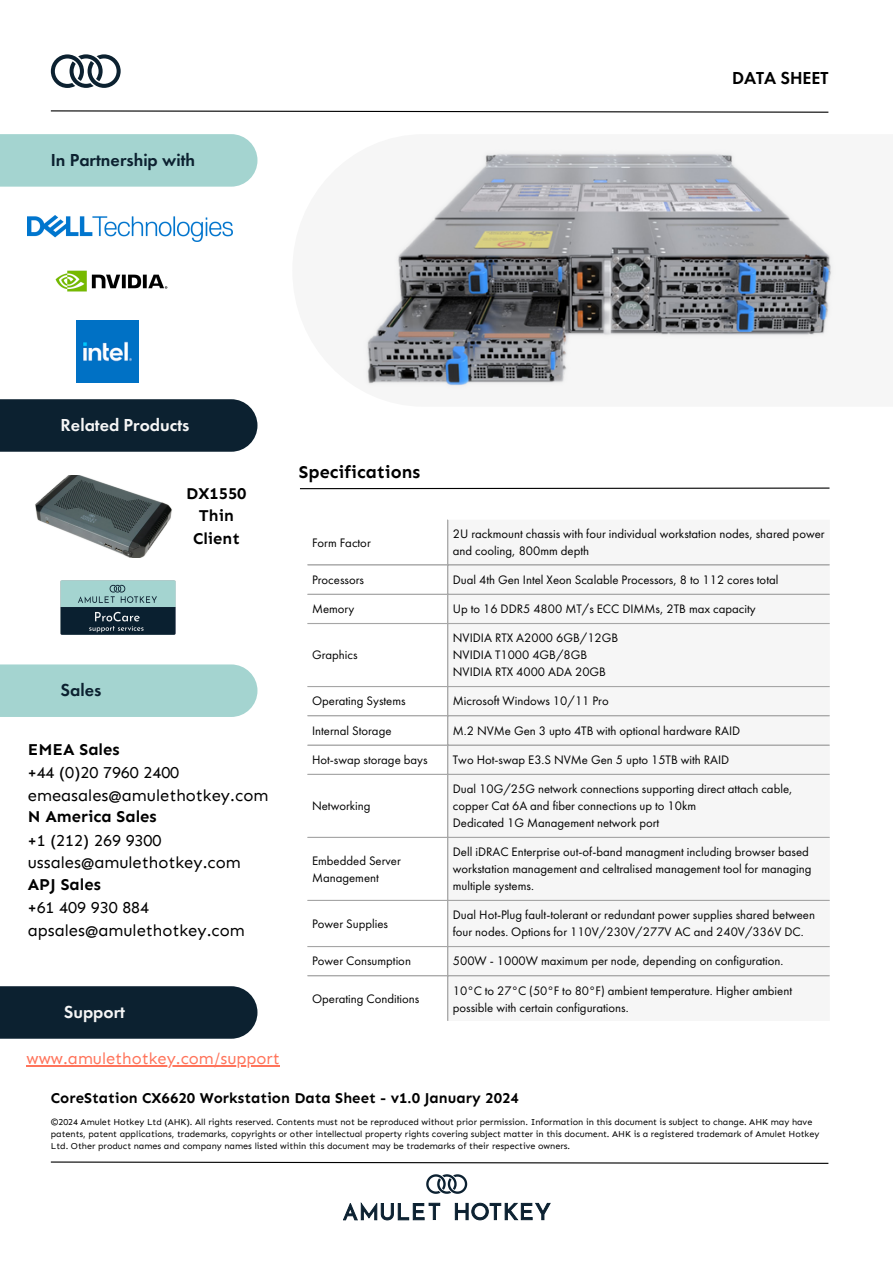
<style>
.page{position:relative;width:893px;height:1264px;background:#fff}
.page>*{position:absolute;margin:0;border:0;box-sizing:border-box;transform-origin:0 0}
.t1{font:600 18px "Futura PT";color:#0c2130}
.t2{font:600 18px "Futura PT";color:#f6f6f6}
.t3{font:700 18px "Sen";color:#000}
.t4{font:600 18px "Futura PT";color:#000}
.t5{font:16.5px/22.5px "Sen";color:#000}
.t6{font:16.5px "Sen";color:#ff745b}
.t7{font:700 16.5px/22.5px "Sen";color:#000;text-align:center}
.t8{font:700 15px "Sen";color:#000}
.t9{font:12.75px/17px "Futura PT";color:#000}
.t10{font:9px/12px "Sen";color:#000}
.s1{font-weight:700}
</style>
<div class="page">
<svg style="left:51px;top:54px;width:70px;height:34px"></svg>
<svg style="left:426px;top:1174px;width:41px;height:19px"></svg>
<svg style="left:343px;top:1202px;width:97px;height:18px"></svg>
<svg style="left:455px;top:1202px;width:95px;height:18px"></svg>
<svg style="left:50px;top:110px;width:779px;height:3px"></svg>
<div style="left:0;top:134px;width:257px;height:53px;background:#a4d4d0"></div>
<svg style="left:300px;top:487px;width:530px;height:3px"></svg>
<div style="left:0;top:986px;width:257px;height:52px;background:#0c2130"></div>
<div style="left:0;top:399px;width:257px;height:53px;background:#0c2130"></div>
<div style="left:0;top:664px;width:257px;height:53px;background:#a4d4d0"></div>
<img style="left:61px;top:580px;width:114px;height:55px">
<svg style="left:50px;top:1161px;width:779px;height:3px"></svg>
<div style="left:448px;top:520px;width:381px;height:500px;background:#f6f6f6"></div>
<hr style="left:447px;top:520px;width:1px;height:500px;background:#a6a6a6">
<hr style="left:307px;top:564px;width:522px;height:1px;background:#a6a6a6">
<hr style="left:307px;top:593px;width:522px;height:2px;background:#a6a6a6">
<hr style="left:307px;top:623px;width:522px;height:1px;background:#a6a6a6">
<hr style="left:307px;top:686px;width:522px;height:1px;background:#a6a6a6">
<hr style="left:307px;top:715px;width:522px;height:1px;background:#a6a6a6">
<hr style="left:307px;top:744px;width:522px;height:1px;background:#a6a6a6">
<hr style="left:307px;top:773px;width:522px;height:2px;background:#a6a6a6">
<hr style="left:307px;top:836px;width:522px;height:2px;background:#a6a6a6">
<hr style="left:307px;top:899px;width:522px;height:2px;background:#a6a6a6">
<hr style="left:307px;top:946px;width:522px;height:1px;background:#a6a6a6">
<hr style="left:307px;top:975px;width:522px;height:1px;background:#a6a6a6">
<img style="left:55px;top:270px;width:113px;height:22px">
<img style="left:76px;top:320px;width:62px;height:62px">
<img style="left:35px;top:475px;width:137px;height:82px">
<img style="left:28px;top:215px;width:205px;height:26px">
<img style="left:364px;top:150px;width:470px;height:239px">
<hr style="left:27px;top:1065px;width:253px;height:1px;background:#ff745b">
<p class="t1" style="left:51px;top:148px;width:146px">In Partnership with</p>
<p class="t4" style="left:732px;top:66px;width:98px">DATA SHEET</p>
<p class="t2" style="left:61px;top:413px;width:130px">Related Products</p>
<p class="t1" style="left:61px;top:678px;width:42px">Sales</p>
<h4 class="t7" style="left:186px;top:481px;width:62px">DX1550<br>Thin<br>Client</h4>
<p class="t5" style="left:28px;top:738px;width:242px"><span class="s1">EMEA Sales<br></span>+44 (0)20 7960 2400 emeasales@amulethotkey.com<br><span class="s1">N America Sales</span></p>
<p class="t5" style="left:28px;top:829px;width:215px;line-height:21.9px">+1 (212) 269 9300 ussales@amulethotkey.com<br><span class="s1">APJ Sales</span></p>
<p class="t5" style="left:28px;top:896px;width:219px">+61 409 930 884 apsales@amulethotkey.com</p>
<p class="t2" style="left:64px;top:1000px;width:63px">Support</p>
<p class="t6" style="left:27px;top:1048px;width:255px">www.amulethotkey.com/support</p>
<p class="t3" style="left:299px;top:460px;width:123px">Specifications</p>
<h1 class="t9" style="left:312px;top:534px;width:60px">Form Factor</h1>
<h2 class="t9" style="left:453px;top:525px;width:373px">2U rackmount chassis with four individual workstation nodes, shared power and cooling, 800mm depth</h2>
<p class="t9" style="left:312px;top:571px;width:53px">Processors</p>
<p class="t9" style="left:453px;top:571px;width:327px">Dual 4th Gen Intel Xeon Scalable Processors, 8 to 112 cores total</p>
<p class="t9" style="left:312px;top:600px;width:44px">Memory</p>
<h2 class="t9" style="left:453px;top:600px;width:304px">Up to 16 DDR5 4800 MT/s ECC DIMMs, 2TB max capacity</h2>
<p class="t9" style="left:312px;top:646px;width:47px">Graphics</p>
<p class="t9" style="left:453px;top:629px;width:167px">NVIDIA RTX A2000 6GB/12GB</p>
<h2 class="t9" style="left:453px;top:646px;width:136px">NVIDIA T1000 4GB/8GB</h2>
<h2 class="t9" style="left:453px;top:663px;width:155px">NVIDIA RTX 4000 ADA 20GB</h2>
<h3 class="t9" style="left:312px;top:692px;width:95px">Operating Systems</h3>
<h2 class="t9" style="left:453px;top:692px;width:157px">Microsoft Windows 10/11 Pro</h2>
<h3 class="t9" style="left:312px;top:722px;width:81px">Internal Storage</h3>
<p class="t9" style="left:453px;top:722px;width:289px">M.2 NVMe Gen 3 upto 4TB with optional hardware RAID</p>
<h2 class="t9" style="left:312px;top:751px;width:117px">Hot-swap storage bays</h2>
<p class="t9" style="left:453px;top:751px;width:278px">Two Hot-swap E3.S NVMe Gen 5 upto 15TB with RAID</p>
<p class="t9" style="left:312px;top:797px;width:60px">Networking</p>
<p class="t9" style="left:453px;top:780px;width:341px">Dual 10G/25G network connections supporting direct attach cable, copper Cat 6A and fiber connections up to 10km</p>
<p class="t9" style="left:453px;top:814px;width:208px">Dedicated 1G Management network port</p>
<p class="t9" style="left:312px;top:852px;width:90px">Embedded Server<br>Management</p>
<p class="t9" style="left:453px;top:843px;width:360px">Dell iDRAC Enterprise out-of-band managment including browser based workstation management and celtralised management tool for managing multiple systems.</p>
<p class="t9" style="left:312px;top:915px;width:77px">Power Supplies</p>
<p class="t9" style="left:453px;top:906px;width:363px">Dual Hot-Plug fault-tolerant or redundant power supplies shared between four nodes. Options for 110V/230V/277V AC and 240V/336V DC.</p>
<p class="t9" style="left:312px;top:952px;width:100px">Power Consumption</p>
<p class="t9" style="left:453px;top:952px;width:332px">500W - 1000W maximum per node, depending on configuration.</p>
<p class="t9" style="left:312px;top:990px;width:109px">Operating Conditions</p>
<p class="t9" style="left:453px;top:981px;width:341px">10°C to 27°C (50°F to 80°F) ambient temperature. Higher ambient possible with certain configurations.</p>
<p class="t8" style="left:51px;top:1088px;width:469px">CoreStation CX6620 Workstation Data Sheet - v1.0 January 2024</p>
<p class="t10" style="left:51px;top:1115px;width:770px">©2024 Amulet Hotkey Ltd (AHK). All rights reserved. Contents must not be reproduced without prior permission. Information in this document is subject to change. AHK may have patents, patent applications, trademarks, copyrights or other intellectual property rights covering subject matter in this document. AHK is a registered trademark of Amulet Hotkey<br>Ltd. Other product names and company names listed within this document may be trademarks of their respective owners.</p>
</div>
